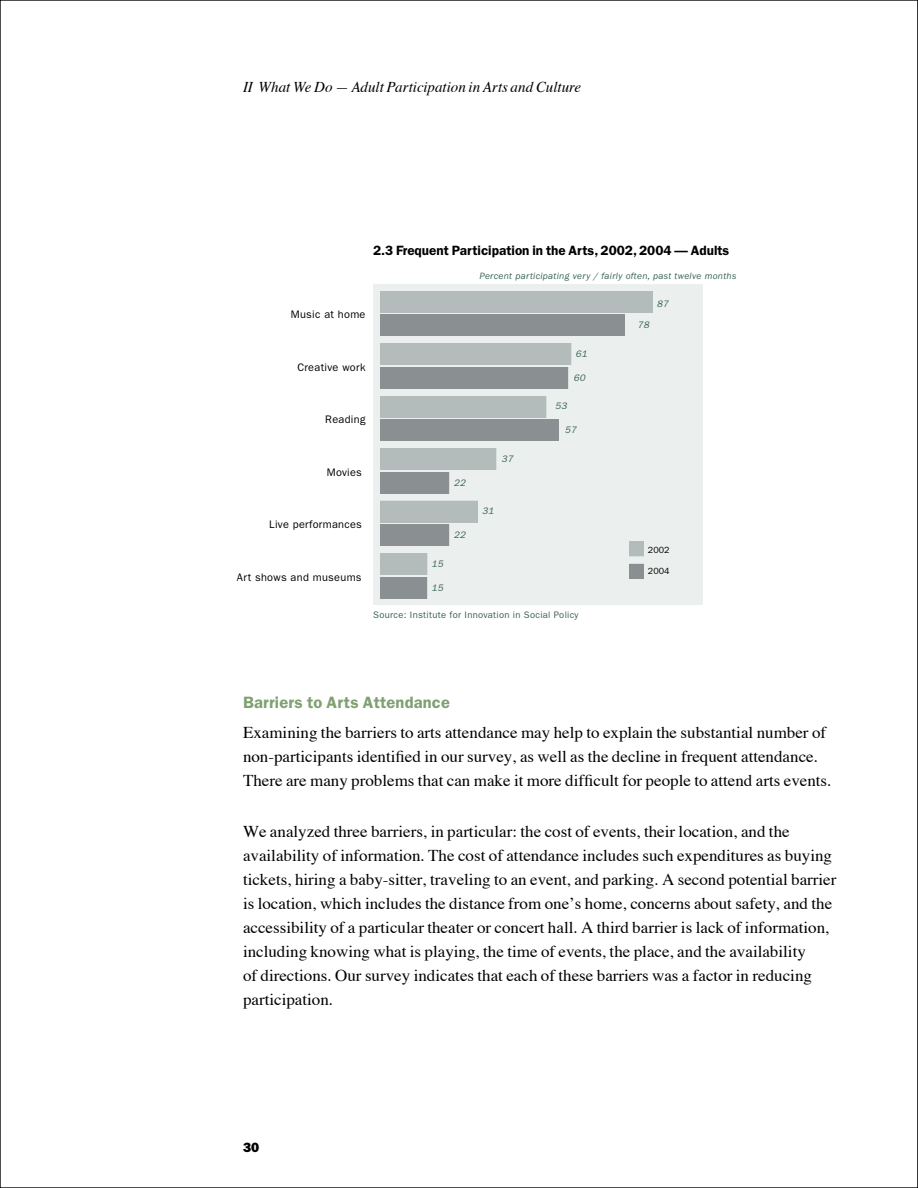
<style>
.page{position:relative;width:918px;height:1188px;background:#fff}
.page>*{position:absolute;margin:0;border:0;box-sizing:border-box;transform-origin:0 0}
.t1{font:16.5px/24px "Times";color:#000}
.t2{font:600 16.5px "Franklin Gothic";letter-spacing:.01em;color:#7ea172}
.t3{font:italic 15px "Times";color:#000}
.t4{font:600 13.5px "Franklin Gothic";color:#000}
.t5{font:800 13.5px "Franklin Gothic";color:#000}
.t6{font:10.95px "Franklin Gothic";letter-spacing:.025em;color:#000}
.t7{font:italic 9.45px "Franklin Gothic";letter-spacing:.03em;color:#386351}
.t8{font:9.45px "Franklin Gothic";letter-spacing:.03em;color:#386351}
.t9{font:italic 9.45px "Franklin Gothic";letter-spacing:.035em;color:#386351}
.t10{font:9px "Franklin Gothic";color:#000}
</style>
<div class="page">
<svg style="left:917px;top:0;width:1px;height:1188px"></svg>
<div style="left:373px;top:285px;width:330px;height:320px;background:#ebefee"></div>
<div style="left:380px;top:291px;width:273px;height:21px;background:#b4bcbb"></div>
<div style="left:380px;top:344px;width:191px;height:21px;background:#b4bcbb"></div>
<div style="left:380px;top:396px;width:166px;height:21px;background:#b4bcbb"></div>
<div style="left:380px;top:448px;width:116px;height:22px;background:#b4bcbb"></div>
<div style="left:380px;top:501px;width:97px;height:21px;background:#b4bcbb"></div>
<div style="left:380px;top:553px;width:47px;height:22px;background:#b4bcbb"></div>
<div style="left:629px;top:542px;width:15px;height:14px;background:#b4bcbb"></div>
<div style="left:380px;top:315px;width:245px;height:21px;background:#8a9091"></div>
<div style="left:380px;top:367px;width:188px;height:21px;background:#8a9091"></div>
<div style="left:380px;top:420px;width:179px;height:21px;background:#8a9091"></div>
<div style="left:380px;top:472px;width:69px;height:21px;background:#8a9091"></div>
<div style="left:380px;top:525px;width:69px;height:21px;background:#8a9091"></div>
<div style="left:380px;top:577px;width:47px;height:21px;background:#8a9091"></div>
<div style="left:629px;top:564px;width:15px;height:15px;background:#8a9091"></div>
<p class="t3" style="left:243px;top:78px;width:340px">II What We Do — Adult Participation in Arts and Culture</p>
<p class="t4" style="left:373px;top:242px;width:358px">2.3 Frequent Participation in the Arts, 2002, 2004 — Adults</p>
<p class="t7" style="left:480px;top:271px;width:258px">Percent participating very / fairly often, past twelve months</p>
<p class="t6" style="left:291px;top:308px;width:76px">Music at home</p>
<p class="t6" style="left:297px;top:361px;width:70px">Creative work</p>
<p class="t6" style="left:325px;top:413px;width:42px">Reading</p>
<p class="t6" style="left:327px;top:466px;width:37px">Movies</p>
<p class="t6" style="left:269px;top:518px;width:94px">Live performances</p>
<p class="t9" style="left:454px;top:477px;width:13px">22</p>
<p class="t9" style="left:454px;top:529px;width:13px">22</p>
<p class="t9" style="left:501px;top:453px;width:13px">37</p>
<p class="t9" style="left:482px;top:505px;width:13px">31</p>
<p class="t9" style="left:575px;top:348px;width:13px">61</p>
<p class="t9" style="left:574px;top:372px;width:13px">60</p>
<p class="t9" style="left:555px;top:400px;width:13px">53</p>
<p class="t9" style="left:565px;top:424px;width:13px">57</p>
<p class="t6" style="left:237px;top:571px;width:126px">Art shows and museums</p>
<p class="t9" style="left:432px;top:558px;width:13px">15</p>
<p class="t9" style="left:432px;top:582px;width:13px">15</p>
<p class="t8" style="left:373px;top:609px;width:207px">Source: Institute for Innovation in Social Policy</p>
<p class="t9" style="left:657px;top:298px;width:13px">87</p>
<p class="t9" style="left:638px;top:319px;width:13px">78</p>
<p class="t10" style="left:648px;top:544px;width:23px">2002</p>
<p class="t10" style="left:648px;top:565px;width:23px">2004</p>
<p class="t2" style="left:243px;top:693px;width:208px">Barriers to Arts Attendance</p>
<p class="t1" style="left:243px;top:720px;width:590px">Examining the barriers to arts attendance may help to explain the substantial number of non-participants identified in our survey, as well as the decline in frequent attendance.<br>There are many problems that can make it more difficult for people to attend arts events.</p>
<p class="t1" style="left:243px;top:819px;width:595px">We analyzed three barriers, in particular: the cost of events, their location, and the availability of information. The cost of attendance includes such expenditures as buying tickets, hiring a baby-sitter, traveling to an event, and parking. A second potential barrier is location, which includes the distance from one’s home, concerns about safety, and the accessibility of a particular theater or concert hall. A third barrier is lack of information, including knowing what is playing, the time of events, the place, and the availability<br>of directions. Our survey indicates that each of these barriers was a factor in reducing participation.</p>
<p class="t5" style="left:243px;top:1140px;width:18px">30</p>
</div>
